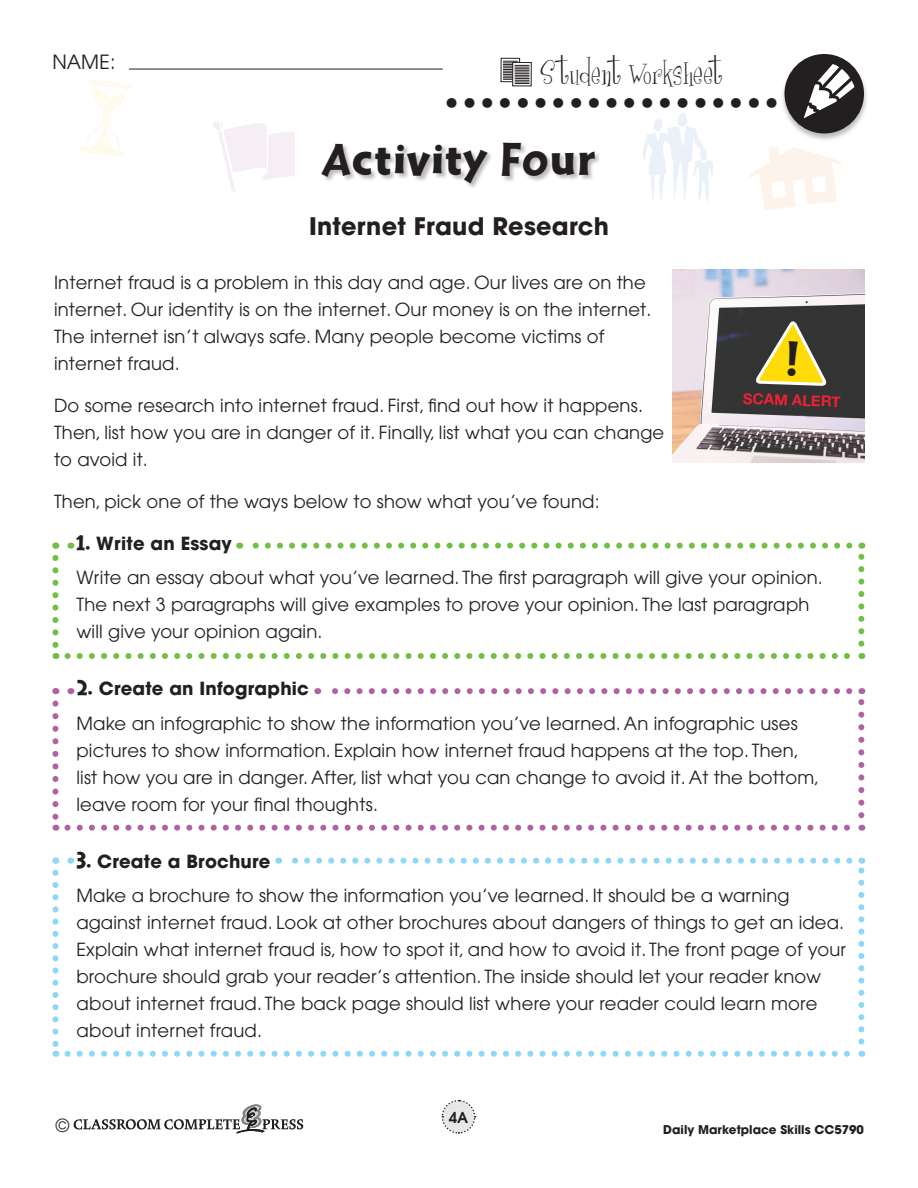
<style>
.page{position:relative;width:918px;height:1188px;background:#fff}
.page>*{position:absolute;margin:0;border:0;box-sizing:border-box;transform-origin:0 0}
.t1{font:46.5px "Cal Sans Heavy KB";letter-spacing:.045em;color:#231f20}
.t2{font:700 42px "Futura";color:#231f20}
.t3{font:31.5px "Girlsare Weird";letter-spacing:.01em;color:#231f20}
.Question_Style{font:700 24px "Avant Garde";letter-spacing:.01em;color:#231f20}
.t4{font:19.5px "Avant Garde";color:#231f20}
.Question_Style-2{font:18px/27px "Avant Garde";letter-spacing:.01em;color:#231f20}
.Question_Style-3{font:700 18px "Avant Garde";letter-spacing:.01em;color:#231f20}
.TG_Regular_Paragraph{font:700 15px "Helvetica Neue";color:#ed2136}
.t5{font:600 15px "Avant Garde";color:#231f20}
.t6{font:700 12px "Avant Garde";color:#231f20}
.s1{font-family:"Cal Sans Heavy KB";font-weight:400;font-size:22.5px}
</style>
<div class="page">
<svg style="left:74px;top:1104px;width:229px;height:29px"></svg>
<svg style="left:441px;top:1099px;width:35px;height:35px"></svg>
<hr style="left:129px;top:69px;width:313px;height:1px;background:#231f20">
<div style="left:780px;top:54px;width:88px;height:89px;background:#231f20;opacity:.3"></div>
<div style="left:784px;top:54px;width:80px;height:80px;background:#231f20;border-radius:50%"></div>
<svg style="left:797px;top:54px;width:67px;height:71px"></svg>
<svg style="left:503px;top:60px;width:15px;height:1px"></svg>
<div style="left:501px;top:58px;width:19px;height:24px;border:1px solid #231f20"></div>
<div style="left:512px;top:62px;width:20px;height:24px;border:1px solid #231f20"></div>
<svg style="left:503px;top:61px;width:27px;height:23px"></svg>
<svg style="left:213px;top:121px;width:82px;height:71px"></svg>
<svg style="left:643px;top:112px;width:70px;height:90px"></svg>
<svg style="left:80px;top:80px;width:52px;height:77px"></svg>
<svg style="left:750px;top:146px;width:91px;height:64px"></svg>
<svg style="left:67px;top:653px;width:783px;height:6px"></svg>
<svg style="left:55px;top:543px;width:5px;height:6px"></svg>
<svg style="left:52px;top:558px;width:6px;height:101px"></svg>
<svg style="left:858px;top:543px;width:6px;height:101px"></svg>
<svg style="left:239px;top:543px;width:610px;height:6px"></svg>
<div style="left:322px;top:142px;width:279px;height:48px;background:#231f20;opacity:.3"></div>
<svg style="left:67px;top:825px;width:783px;height:6px"></svg>
<svg style="left:55px;top:688px;width:5px;height:6px"></svg>
<svg style="left:52px;top:704px;width:6px;height:127px"></svg>
<svg style="left:858px;top:688px;width:6px;height:127px"></svg>
<svg style="left:317px;top:688px;width:532px;height:6px"></svg>
<svg style="left:67px;top:1051px;width:783px;height:6px"></svg>
<svg style="left:55px;top:858px;width:5px;height:6px"></svg>
<svg style="left:52px;top:873px;width:6px;height:184px"></svg>
<svg style="left:858px;top:858px;width:6px;height:184px"></svg>
<svg style="left:278px;top:858px;width:571px;height:6px"></svg>
<img style="left:672px;top:269px;width:192px;height:193px">
<svg style="left:754px;top:321px;width:72px;height:68px"></svg>
<p class="t4" style="left:52px;top:50px;width:64px">NAME:</p>
<h3 class="t3" style="left:540px;top:54px;width:184px">Student Worksheet</h3>
<h2 class="t2" style="left:445px;top:64px;width:336px">...................</h2>
<p class="t1" style="left:323px;top:132px;width:274px">Activity Four</p>
<p class="Question_Style" style="left:309px;top:211px;width:301px">Internet Fraud Research</p>
<p class="Question_Style-2" style="left:54px;top:269px;width:599px">Internet fraud is a problem in this day and age. Our lives are on the internet. Our identity is on the internet. Our money is on the internet.<br>The internet isn’t always safe. Many people become victims of internet fraud.</p>
<p class="Question_Style-2" style="left:54px;top:392px;width:612px">Do some research into internet fraud. First, find out how it happens.<br>Then, list how you are in danger of it. Finally, list what you can change to avoid it.</p>
<p class="Question_Style-2" style="left:54px;top:488px;width:547px">Then, pick one of the ways below to show what you’ve found:</p>
<p class="Question_Style-3" style="left:76px;top:532px;width:157px"><span class="s1">1.</span> Write an Essay</p>
<p class="Question_Style-2" style="left:76px;top:564px;width:748px">Write an essay about what you’ve learned. The first paragraph will give your opinion.<br>The next 3 paragraphs will give examples to prove your opinion. The last paragraph will give your opinion again.</p>
<p class="Question_Style-3" style="left:76px;top:677px;width:234px"><span class="s1">2.</span> Create an Infographic</p>
<p class="Question_Style-2" style="left:76px;top:710px;width:744px">Make an infographic to show the information you’ve learned. An infographic uses pictures to show information. Explain how internet fraud happens at the top. Then, list how you are in danger. After, list what you can change to avoid it. At the bottom, leave room for your final thoughts.</p>
<p class="Question_Style-3" style="left:76px;top:850px;width:196px"><span class="s1">3.</span> Create a Brochure</p>
<p class="Question_Style-2" style="left:76px;top:882px;width:771px">Make a brochure to show the information you’ve learned. It should be a warning against internet fraud. Look at other brochures about dangers of things to get an idea.<br>Explain what internet fraud is, how to spot it, and how to avoid it. The front page of your brochure should grab your reader’s attention. The inside should let your reader know about internet fraud. The back page should list where your reader could learn more about internet fraud.</p>
<p class="TG_Regular_Paragraph" style="left:744px;top:386px;width:99px;rotate:2deg">SCAM ALERT</p>
<p class="t5" style="left:449px;top:1107px;width:21px">4A</p>
<p class="Question_Style-2" style="left:56px;top:1111px;width:15px">©</p>
<p class="t6" style="left:663px;top:1122px;width:202px">Daily Marketplace Skills CC5790</p>
</div>
